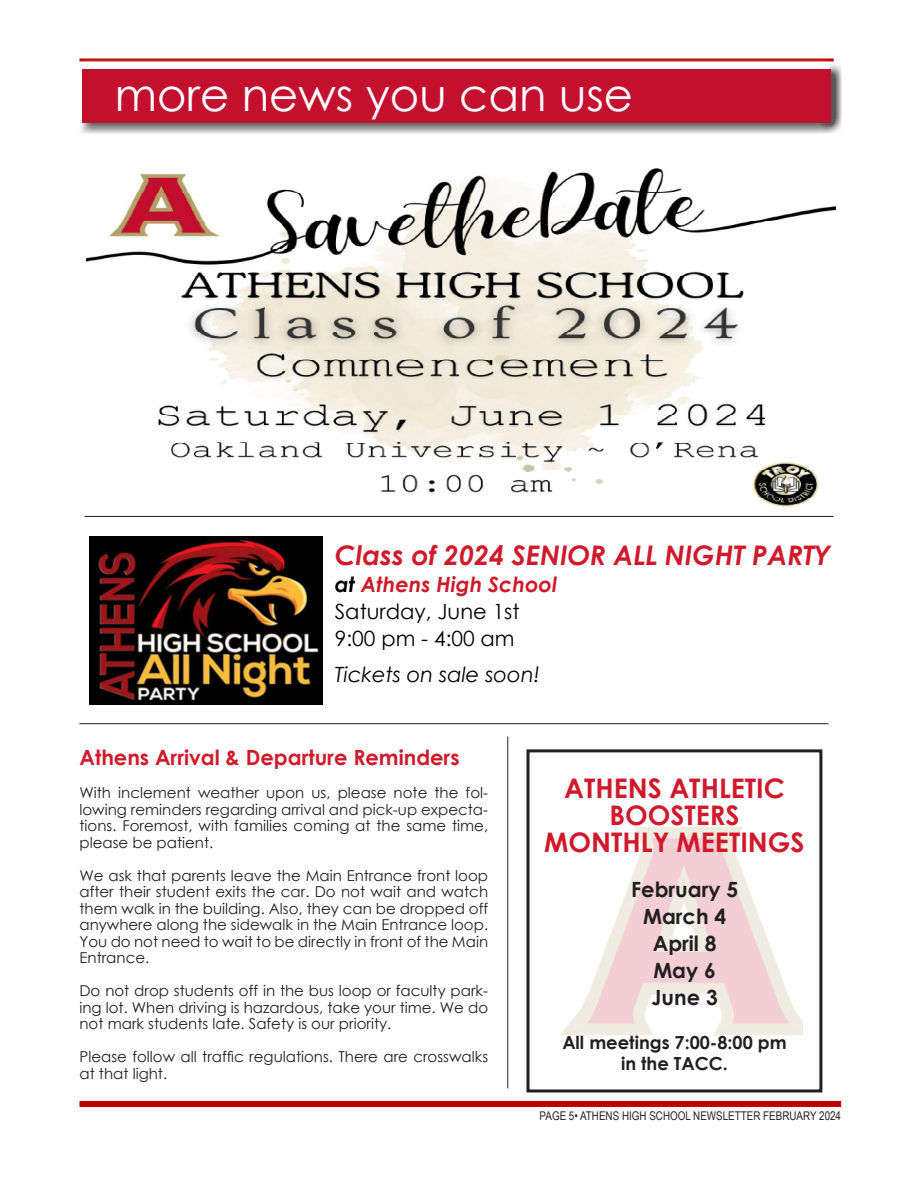
<style>
.page{position:relative;width:918px;height:1188px;background:#fff}
.page>*{position:absolute;margin:0;border:0;box-sizing:border-box;transform-origin:0 0}
.t1{font:45px "Century Gothic";color:#fff}
.t2{font:700 27px/27px "Century Gothic";color:#d01a2b;text-align:center}
.t3{font:italic 700 27px "Century Gothic";color:#d01a2b}
.t4{font:700 21px "Century Gothic";color:#d01a2b}
.t5{font:700 21px "Century Gothic";color:#231f20}
.t6{font:21px "Century Gothic";color:#000}
.t7{font:italic 700 21px "Century Gothic";color:#d01a2b}
.t8{font:italic 21px "Century Gothic";color:#000}
.t9{font:700 18px "Century Gothic";color:#231f20}
.t10{font:15px/16.5px "Century Gothic";color:#231f20;text-align:justify}
.t11{font:12px "Arial Narrow";color:#231f20}
.s1{color:#000}
</style>
<div class="page">
<div style="left:80px;top:1101px;width:761px;height:6px;background:#c00000"></div>
<div style="left:526px;top:749px;width:296px;height:343px;border:3px solid #231f20"></div>
<img style="left:561px;top:826px;width:241px;height:210px">
<div style="left:71px;top:58px;width:767px;height:74px;background:#fff;opacity:.75"></div>
<div style="left:75px;top:60px;width:767px;height:74px;background:#231f20;opacity:.75"></div>
<div style="left:82px;top:69px;width:749px;height:54px;background:#c3102f"></div>
<hr style="left:79px;top:723px;width:749px;height:1px;background:#231f20">
<hr style="left:508px;top:737px;width:1px;height:351px;background:#231f20">
<img style="left:86px;top:168px;width:750px;height:348px">
<hr style="left:85px;top:516px;width:748px;height:1px;background:#231f20">
<img style="left:89px;top:536px;width:234px;height:168px">
<p class="t1" style="left:115px;top:63px;width:520px">more news you can use</p>
<p class="t3" style="left:335px;top:534px;width:498px">Class of 2024 SENIOR ALL NIGHT PARTY</p>
<p class="t7" style="left:335px;top:568px;width:224px"><span class="s1">at</span> Athens High School</p>
<p class="t6" style="left:335px;top:596px;width:186px">Saturday, June 1st</p>
<p class="t6" style="left:335px;top:623px;width:181px">9:00 pm - 4:00 am</p>
<p class="t8" style="left:335px;top:659px;width:207px">Tickets on sale soon!</p>
<p class="t4" style="left:80px;top:742px;width:382px">Athens Arrival &amp; Departure Reminders</p>
<p class="t10" style="left:80px;top:784px;width:410px">With inclement weather upon us, please note the fol&shy;lowing reminders regarding arrival and pick-up expecta&shy;tions. Foremost, with families coming at the same time, please be patient.</p>
<p class="t10" style="left:80px;top:867px;width:410px">We ask that parents leave the Main Entrance front loop after their student exits the car. Do not wait and watch them walk in the building. Also, they can be dropped off anywhere along the sidewalk in the Main Entrance loop.<br>You do not need to wait to be directly in front of the Main Entrance.</p>
<p class="t10" style="left:80px;top:982px;width:410px">Do not drop students off in the bus loop or faculty park&shy;ing lot. When driving is hazardous, take your time. We do not mark students late. Safety is our priority.</p>
<p class="t10" style="left:80px;top:1048px;width:410px">Please follow all traffic regulations. There are crosswalks at that light.</p>
<p class="t2" style="left:564px;top:774px;width:222px">ATHENS ATHLETIC<br>BOOSTERS</p>
<p class="t2" style="left:544px;top:828px;width:262px">MONTHLY MEETINGS</p>
<p class="t5" style="left:631px;top:873px;width:109px">February 5</p>
<p class="t5" style="left:643px;top:900px;width:85px">March 4</p>
<p class="t5" style="left:653px;top:927px;width:65px">April 8</p>
<p class="t5" style="left:653px;top:954px;width:64px">May 6</p>
<p class="t5" style="left:652px;top:981px;width:68px">June 3</p>
<p class="t9" style="left:562px;top:1029px;width:226px">All meetings 7:00-8:00 pm</p>
<p class="t9" style="left:621px;top:1050px;width:108px">in the TACC.</p>
<p class="t11" style="left:540px;top:1107px;width:303px">PAGE 5• ATHENS HIGH SCHOOL NEWSLETTER FEBRUARY 2024</p>
</div>
